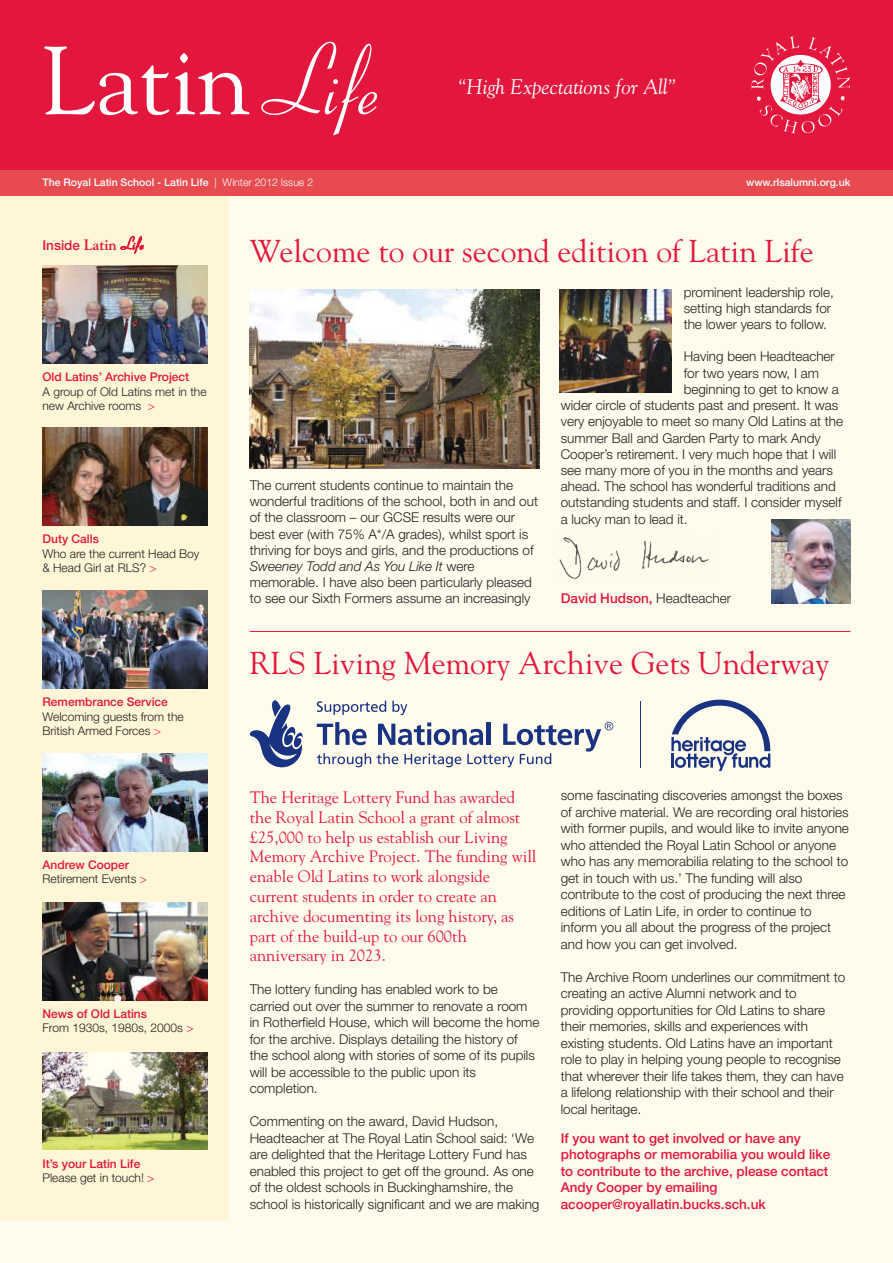
<style>
.page{position:relative;width:893px;height:1263px;background:#fff}
.page>*{position:absolute;margin:0;border:0;box-sizing:border-box;transform-origin:0 0}
.t1{font:96px "Goudy";color:#fff}
.t2{font:31.5px "Goudy";color:#e3173d}
.t3{font:italic 21px "Goudy";color:#fff}
.t4{font:16.5px/19.8px "Goudy";color:#e3173d}
.t5{font:300 13.5px/16.5px "Helvetica Neue";color:#221f1f}
.t6{font:500 13.5px/16.5px "Helvetica Neue";color:#e3173d}
.t7{font:300 12px/14.4px "Helvetica Neue";color:#221f1f}
.t8{font:500 12px/14.4px "Helvetica Neue";color:#e3173d}
.t9{font:500 10.5px "Helvetica Neue";color:#fff}
.s1{font-family:"Coronet";font-size:100.5px}
.s2{font-weight:300}
.s3{font-family:"Goudy";font-weight:700;font-size:15px}
.s4{font-family:"Coronet";font-weight:400;font-size:18px}
.s5{color:#e3173d}
.s6{font-weight:500;color:#e3173d}
.s7{font-weight:300;color:#221f1f}
.s8{font-style:italic}
</style>
<div class="page">
<div style="left:0;top:196px;width:893px;height:1067px;background:#fffbed"></div>
<div style="left:0;top:196px;width:229px;height:1024px;background:#fff5d7"></div>
<div style="left:0;top:0;width:893px;height:170px;background:#e3173d"></div>
<svg style="left:752px;top:37px;width:98px;height:97px"></svg>
<div style="left:0;top:170px;width:893px;height:26px;background:#e74b50"></div>
<img style="left:43px;top:266px;width:164px;height:98px">
<img style="left:43px;top:428px;width:164px;height:98px">
<img style="left:43px;top:591px;width:164px;height:98px">
<img style="left:43px;top:753px;width:164px;height:98px">
<img style="left:43px;top:902px;width:164px;height:98px">
<img style="left:559px;top:537px;width:150px;height:43px">
<img style="left:772px;top:519px;width:78px;height:85px">
<hr style="left:639px;top:701px;width:1px;height:66px;background:#193281">
<svg style="left:317px;top:722px;width:50px;height:23px"></svg>
<svg style="left:250px;top:700px;width:53px;height:67px"></svg>
<svg style="left:317px;top:701px;width:69px;height:14px"></svg>
<svg style="left:392px;top:701px;width:15px;height:14px"></svg>
<svg style="left:317px;top:753px;width:54px;height:14px"></svg>
<svg style="left:377px;top:722px;width:236px;height:45px"></svg>
<svg style="left:671px;top:700px;width:99px;height:71px"></svg>
<img style="left:250px;top:289px;width:289px;height:179px">
<img style="left:559px;top:289px;width:113px;height:104px">
<hr style="left:250px;top:631px;width:600px;height:1px;background:#e3173d">
<img style="left:43px;top:1052px;width:164px;height:98px">
<h1 class="t1" style="left:43px;top:43px;width:339px">Latin<span class="s1">Life</span></h1>
<p class="t9" style="left:43px;top:178px;width:272px">The Royal Latin School - Latin Life <span class="s2">| Winter 2012 Issue 2</span></p>
<h3 class="t3" style="left:457px;top:78px;width:221px">“High Expectations for All”</h3>
<p class="t9" style="left:746px;top:178px;width:106px">www.rlsalumni.org.uk</p>
<p class="t6" style="left:43px;top:238px;width:103px">Inside <span class="s3">Latin</span> <span class="s4">Life</span></p>
<p class="t8" style="left:43px;top:371px;width:148px">Old Latins’ Archive Project</p>
<p class="t7" style="left:43px;top:385px;width:166px">A group of Old Latins met in the new Archive rooms <span class="s5">&gt;</span></p>
<p class="t8" style="left:43px;top:533px;width:58px">Duty Calls</p>
<p class="t7" style="left:43px;top:547px;width:158px">Who are the current Head Boy &amp; Head Girl at RLS? <span class="s5">&gt;</span></p>
<p class="t8" style="left:43px;top:696px;width:127px">Remembrance Service</p>
<p class="t7" style="left:43px;top:710px;width:143px">Welcoming guests from the<br>British Armed Forces <span class="s5">&gt;</span></p>
<p class="t7" style="left:43px;top:858px;width:106px"><span class="s6">Andrew Cooper<br></span>Retirement Events <span class="s5">&gt;</span></p>
<p class="t7" style="left:43px;top:1007px;width:153px"><span class="s6">News of Old Latins<br></span>From 1930s, 1980s, 2000s <span class="s5">&gt;</span></p>
<p class="t8" style="left:43px;top:1157px;width:113px">It’s your Latin Life<br><span class="s7">Please get in touch!</span> <span class="s2">&gt;</span></p>
<h2 class="t2" style="left:250px;top:238px;width:565px">Welcome to our second edition of Latin Life</h2>
<p class="t5" style="left:250px;top:478px;width:290px">The current students continue to maintain the wonderful traditions of the school, both in and out of the classroom – our GCSE results were our best ever (with 75% A*/A grades), whilst sport is thriving for boys and girls, and the productions of <span class="s8">Sweeney Todd and As You Like It</span> were memorable. I have also been particularly pleased to see our Sixth Formers assume an increasingly</p>
<p class="t5" style="left:684px;top:285px;width:152px">prominent leadership role, setting high standards for the lower years to follow.</p>
<p class="t5" style="left:684px;top:349px;width:153px">Having been Headteacher</p>
<p class="t5" style="left:684px;top:366px;width:137px">for two years now, I am</p>
<p class="t5" style="left:684px;top:382px;width:157px">beginning to get to know a</p>
<p class="t5" style="left:561px;top:398px;width:279px">wider circle of students past and present. It was</p>
<p class="t5" style="left:561px;top:414px;width:284px">very enjoyable to meet so many Old Latins at the</p>
<p class="t5" style="left:561px;top:430px;width:262px">summer Ball and Garden Party to mark Andy</p>
<p class="t5" style="left:561px;top:447px;width:277px">Cooper’s retirement. I very much hope that I will</p>
<p class="t5" style="left:561px;top:463px;width:274px">see many more of you in the months and years</p>
<p class="t5" style="left:561px;top:479px;width:276px">ahead. The school has wonderful traditions and</p>
<p class="t5" style="left:561px;top:495px;width:282px">outstanding students and staff. I consider myself</p>
<p class="t5" style="left:561px;top:511px;width:128px">a lucky man to lead it.</p>
<p class="t6" style="left:561px;top:591px;width:172px">David Hudson, <span class="s7">Headteacher</span></p>
<h2 class="t2" style="left:250px;top:651px;width:581px">RLS Living Memory Archive Gets Underway</h2>
<p class="t4" style="left:250px;top:788px;width:288px">The Heritage Lottery Fund has awarded the Royal Latin School a grant of almost £25,000 to help us establish our Living Memory Archive Project. The funding will enable Old Latins to work alongside current students in order to create an archive documenting its long history, as part of the build-up to our 600th anniversary in 2023.</p>
<p class="t5" style="left:250px;top:982px;width:291px">The lottery funding has enabled work to be carried out over the summer to renovate a room in Rotherfield House, which will become the home for the archive. Displays detailing the history of<br>the school along with stories of some of its pupils will be accessible to the public upon its completion.</p>
<p class="t5" style="left:250px;top:1114px;width:291px">Commenting on the award, David Hudson, Headteacher at The Royal Latin School said: ‘We are delighted that the Heritage Lottery Fund has enabled this project to get off the ground. As one of the oldest schools in Buckinghamshire, the school is historically significant and we are making</p>
<p class="t5" style="left:561px;top:788px;width:290px">some fascinating discoveries amongst the boxes of archive material. We are recording oral histories with former pupils, and would like to invite anyone who attended the Royal Latin School or anyone who has any memorabilia relating to the school to get in touch with us.’ The funding will also contribute to the cost of producing the next three editions of Latin Life, in order to continue to inform you all about the progress of the project and how you can get involved.</p>
<p class="t5" style="left:561px;top:970px;width:286px">The Archive Room underlines our commitment to creating an active Alumni network and to providing opportunities for Old Latins to share their memories, skills and experiences with existing students. Old Latins have an important role to play in helping young people to recognise that wherever their life takes them, they can have a lifelong relationship with their school and their local heritage.</p>
<p class="t6" style="left:561px;top:1131px;width:271px">If you want to get involved or have any photographs or memorabilia you would like to contribute to the archive, please contact Andy Cooper by emailing acooper@royallatin.bucks.sch.uk</p>
</div>
